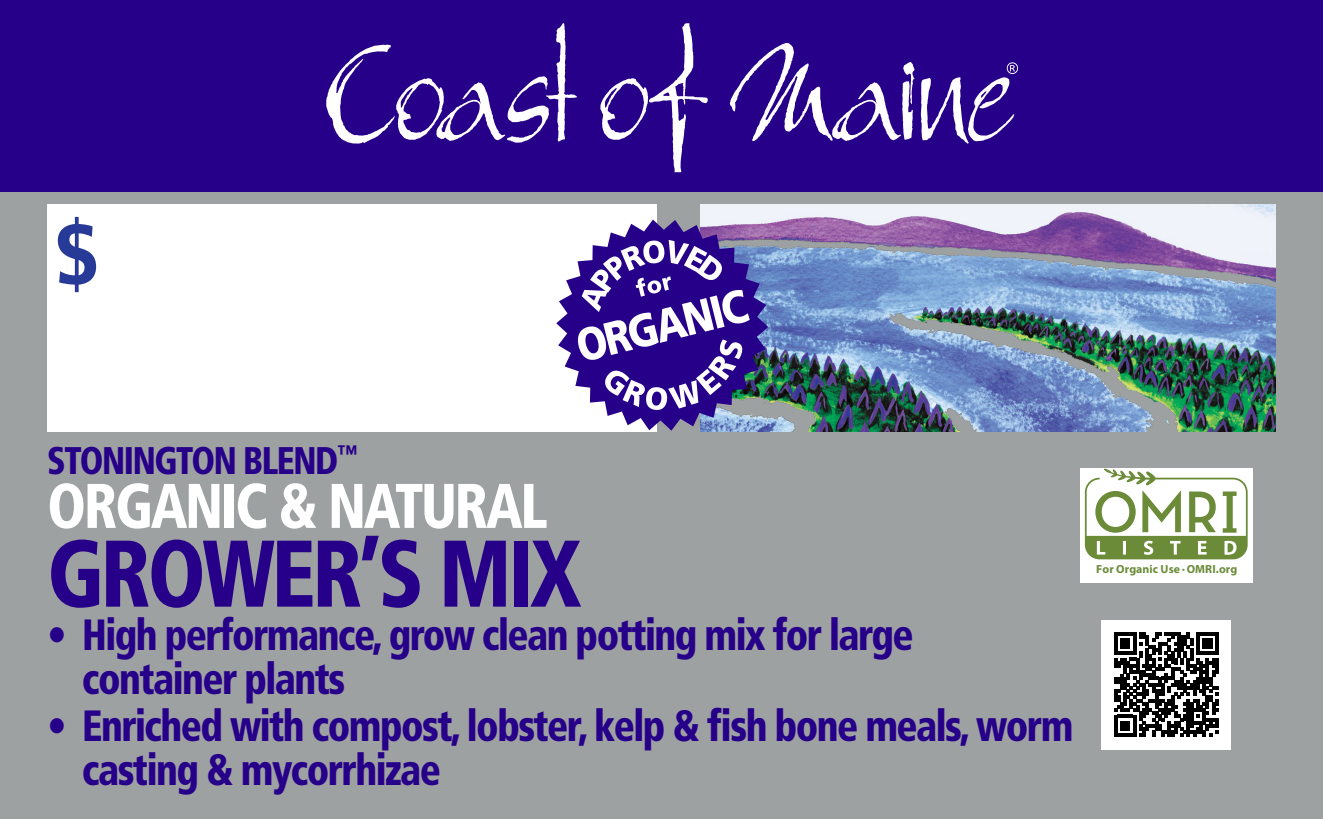
<style>
.page{position:relative;width:1323px;height:819px;background:#fff}
.page>*{position:absolute;margin:0;border:0;box-sizing:border-box;transform-origin:0 0}
.t1{font:900 condensed 94.5px "Frutiger LT Pro";letter-spacing:-.04em;color:#270089;scale:.9 1}
.t2{font:900 condensed 84px "Frutiger LT Pro";color:#283a97}
.t3{font:900 condensed 63px "Frutiger LT Pro";letter-spacing:-.04em;color:#fff;scale:.9 1}
.t4{font:900 condensed 43.75px/43.8px "Frutiger LT Pro";letter-spacing:-.04em;color:#270089;scale:.9 1}
.t5{font:900 condensed 38.5px "Frutiger LT Pro";letter-spacing:-.04em;color:#270089;scale:.9 1}
.t6{font:700 11.72px "Myriad Pro";letter-spacing:.005em;color:#6b8b39}
.s1{font-size:8.4px}
</style>
<div class="page">
<div style="left:0;top:185px;width:1323px;height:634px;background:#9ea1a2"></div>
<div style="left:1080px;top:469px;width:173px;height:114px;background:#fff"></div>
<svg style="left:1085px;top:469px;width:163px;height:90px"></svg>
<div style="left:47px;top:204px;width:610px;height:228px;background:#fff"></div>
<img style="left:700px;top:204px;width:575px;height:227px">
<svg style="left:556px;top:220px;width:212px;height:211px"></svg>
<svg style="left:576px;top:240px;width:174px;height:171px"></svg>
<div style="left:0;top:0;width:1323px;height:192px;background:#270089"></div>
<svg style="left:326px;top:23px;width:688px;height:149px"></svg>
<svg style="left:1007px;top:62px;width:11px;height:12px"></svg>
<div style="left:1101px;top:620px;width:130px;height:130px;background:#fff"></div>
<svg style="left:1114px;top:633px;width:104px;height:104px"></svg>
<p class="t2" style="left:55px;top:204px;width:45px">$</p>
<p class="t5" style="left:47px;top:437px;width:346px">STONINGTON BLEND<sup>™</sup></p>
<p class="t3" style="left:47px;top:468px;width:558px">ORGANIC &amp; NATURAL</p>
<p class="t1" style="left:47px;top:517px;width:595px">GROWER’S MIX</p>
<p class="t4" style="left:82px;top:613px;width:925px;text-indent:-35px">• High performance, grow clean potting mix for large container plants</p>
<p class="t4" style="left:82px;top:704px;width:1103px;text-indent:-35px">• Enriched with compost, lobster, kelp &amp; fish bone meals, worm casting &amp; mycorrhizae</p>
<p class="t6" style="left:1096px;top:562px;width:143px">For Organic Use <span class="s1">•</span> OMRI.org</p>
</div>
